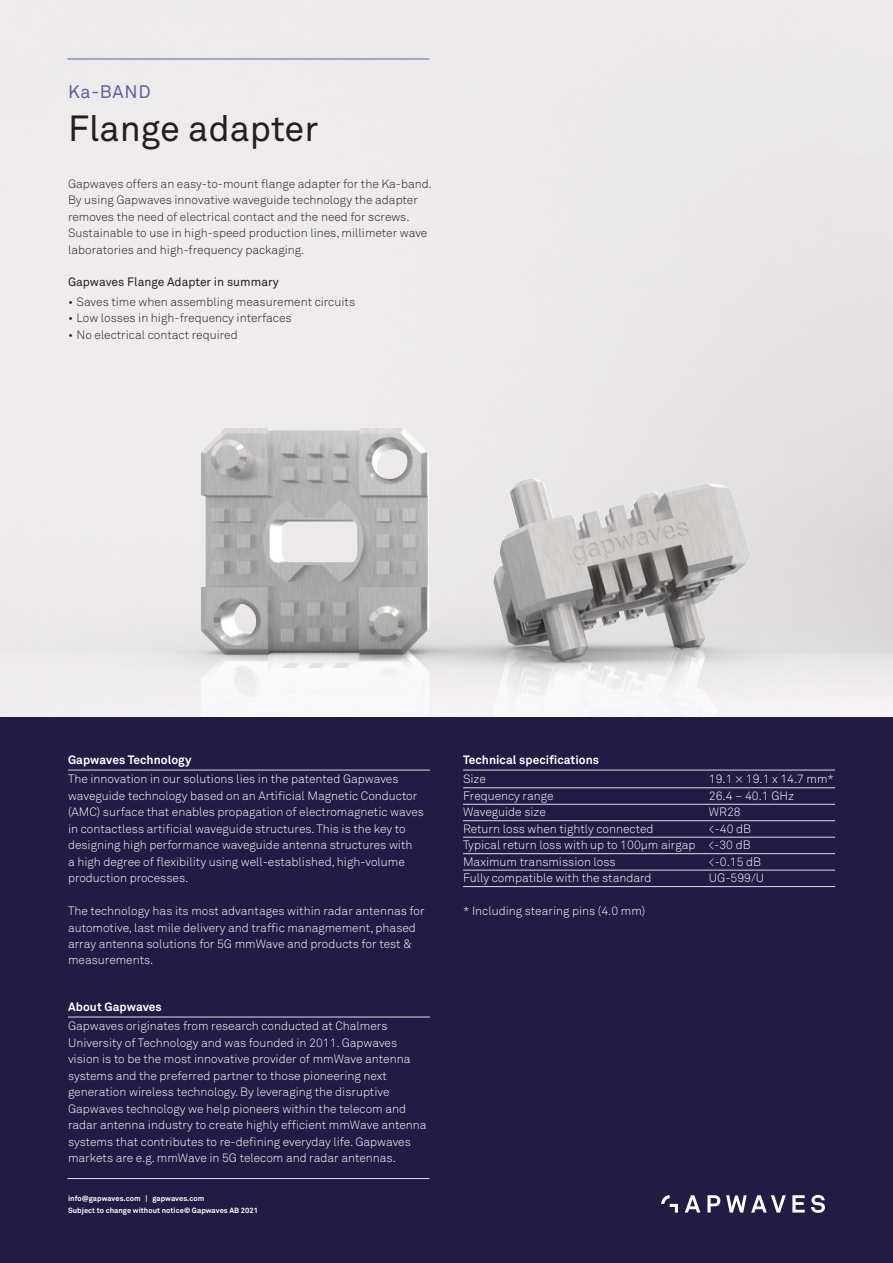
<style>
.page{position:relative;width:893px;height:1263px;background:#fff}
.page>*{position:absolute;margin:0;border:0;box-sizing:border-box;transform-origin:0 0}
.Product{font:36px "Akkurat Std";color:#231f20}
.Product_heading{font:18px "Akkurat Std";letter-spacing:.04em;color:#606199}
.Body_copy__white{font:300 12px/16.5px "Akkurat Std";color:#fff}
.Light_-_Body{font:300 12px/16.5px "Akkurat Std";color:#fff}
.Body_copy{font:300 12px/16.5px "Akkurat Std";color:#231f20}
.Technical_specificat{font:300 12px "Akkurat Std";color:#fff}
.Subheading__white{font:700 12px "Akkurat Std";letter-spacing:.005em;color:#fff}
.Summary_heading{font:12px "Akkurat Std";color:#231f20}
.t1{font:700 7.5px/12px "Akkurat Std";letter-spacing:.005em;color:#fff}
</style>
<div class="page">
<img style="left:0;top:30px;width:893px;height:687px">
<div style="left:0;top:717px;width:893px;height:546px;background:#221b43"></div>
<svg style="left:685px;top:1195px;width:15px;height:17px"></svg>
<svg style="left:707px;top:1195px;width:13px;height:17px"></svg>
<svg style="left:726px;top:1195px;width:60px;height:17px"></svg>
<svg style="left:792px;top:1195px;width:13px;height:17px"></svg>
<svg style="left:811px;top:1195px;width:14px;height:18px"></svg>
<svg style="left:661px;top:1195px;width:17px;height:17px"></svg>
<hr style="left:67px;top:1178px;width:362px;height:1px;background:#dcdddf">
<hr style="left:67px;top:59px;width:362px;height:1px;background:#606199">
<hr style="left:463px;top:770px;width:372px;height:1px;background:#dcdddf">
<hr style="left:463px;top:787px;width:372px;height:1px;background:#dcdddf">
<hr style="left:463px;top:804px;width:372px;height:1px;background:#dcdddf">
<hr style="left:463px;top:820px;width:372px;height:1px;background:#dcdddf">
<hr style="left:463px;top:837px;width:372px;height:1px;background:#dcdddf">
<hr style="left:463px;top:853px;width:372px;height:1px;background:#dcdddf">
<hr style="left:463px;top:870px;width:372px;height:1px;background:#dcdddf">
<hr style="left:463px;top:886px;width:372px;height:1px;background:#dcdddf">
<hr style="left:68px;top:770px;width:362px;height:1px;background:#dcdddf">
<hr style="left:68px;top:1017px;width:362px;height:1px;background:#dcdddf">
<p class="Product_heading" style="left:68px;top:81px;width:84px">Ka-BAND</p>
<p class="Product" style="left:68px;top:108px;width:252px">Flange adapter</p>
<p class="Body_copy" style="left:68px;top:175px;width:366px">Gapwaves offers an easy-to-mount flange adapter for the Ka-band.<br>By using Gapwaves innovative waveguide technology the adapter removes the need of electrical contact and the need for screws.<br>Sustainable to use in high-speed production lines, millimeter wave laboratories and high-frequency packaging.</p>
<p class="Summary_heading" style="left:68px;top:275px;width:212px">Gapwaves Flange Adapter in summary</p>
<p class="Body_copy" style="left:68px;top:293px;width:289px">• Saves time when assembling measurement circuits</p>
<p class="Body_copy" style="left:68px;top:310px;width:225px">• Low losses in high-frequency interfaces</p>
<p class="Body_copy" style="left:68px;top:326px;width:171px">• No electrical contact required</p>
<p class="Subheading__white" style="left:68px;top:752px;width:125px">Gapwaves Technology</p>
<p class="Body_copy__white" style="left:68px;top:771px;width:357px">The innovation in our solutions lies in the patented Gapwaves waveguide technology based on an Artificial Magnetic Conductor (AMC) surface that enables propagation of electromagnetic waves in contactless artificial waveguide structures. This is the key to designing high performance waveguide antenna structures with<br>a high degree of flexibility using well-established, high-volume production processes.</p>
<p class="Body_copy__white" style="left:68px;top:903px;width:358px">The technology has its most advantages within radar antennas for automotive, last mile delivery and traffic managmement, phased array antenna solutions for 5G mmWave and products for test &amp; measurements.</p>
<p class="Subheading__white" style="left:68px;top:999px;width:95px">About Gapwaves</p>
<p class="Light_-_Body" style="left:68px;top:1018px;width:360px">Gapwaves originates from research conducted at Chalmers University of Technology and was founded in 2011. Gapwaves vision is to be the most innovative provider of mmWave antenna systems and the preferred partner to those pioneering next generation wireless technology. By leveraging the disruptive Gapwaves technology we help pioneers within the telecom and radar antenna industry to create highly efficient mmWave antenna systems that contributes to re-defining everyday life. Gapwaves markets are e.g. mmWave in 5G telecom and radar antennas.</p>
<p class="t1" style="left:68px;top:1192px;width:192px">info@gapwaves.com | gapwaves.com<br>Subject to change without notice© Gapwaves AB 2021</p>
<p class="Subheading__white" style="left:463px;top:752px;width:138px">Technical specifications</p>
<p class="Technical_specificat" style="left:463px;top:772px;width:24px">Size</p>
<p class="Technical_specificat" style="left:709px;top:772px;width:127px">19.1 × 19.1 x 14.7 mm*</p>
<p class="Technical_specificat" style="left:463px;top:788px;width:92px">Frequency range</p>
<p class="Technical_specificat" style="left:709px;top:788px;width:87px">26.4 – 40.1 GHz</p>
<p class="Technical_specificat" style="left:463px;top:805px;width:84px">Waveguide size</p>
<p class="Technical_specificat" style="left:709px;top:805px;width:33px">WR28</p>
<p class="Technical_specificat" style="left:463px;top:821px;width:192px">Return loss when tightly connected</p>
<p class="Technical_specificat" style="left:709px;top:821px;width:44px">&lt;-40 dB</p>
<p class="Technical_specificat" style="left:463px;top:838px;width:289px">Typical return loss with up to 100μm airgap &lt;-30 dB</p>
<p class="Technical_specificat" style="left:463px;top:854px;width:154px">Maximum transmission loss</p>
<p class="Technical_specificat" style="left:709px;top:854px;width:54px">&lt;-0.15 dB</p>
<p class="Technical_specificat" style="left:463px;top:871px;width:190px">Fully compatible with the standard</p>
<p class="Technical_specificat" style="left:709px;top:871px;width:57px">UG-599/U</p>
<p class="Body_copy__white" style="left:463px;top:903px;width:184px">* Including stearing pins (4.0 mm)</p>
</div>
